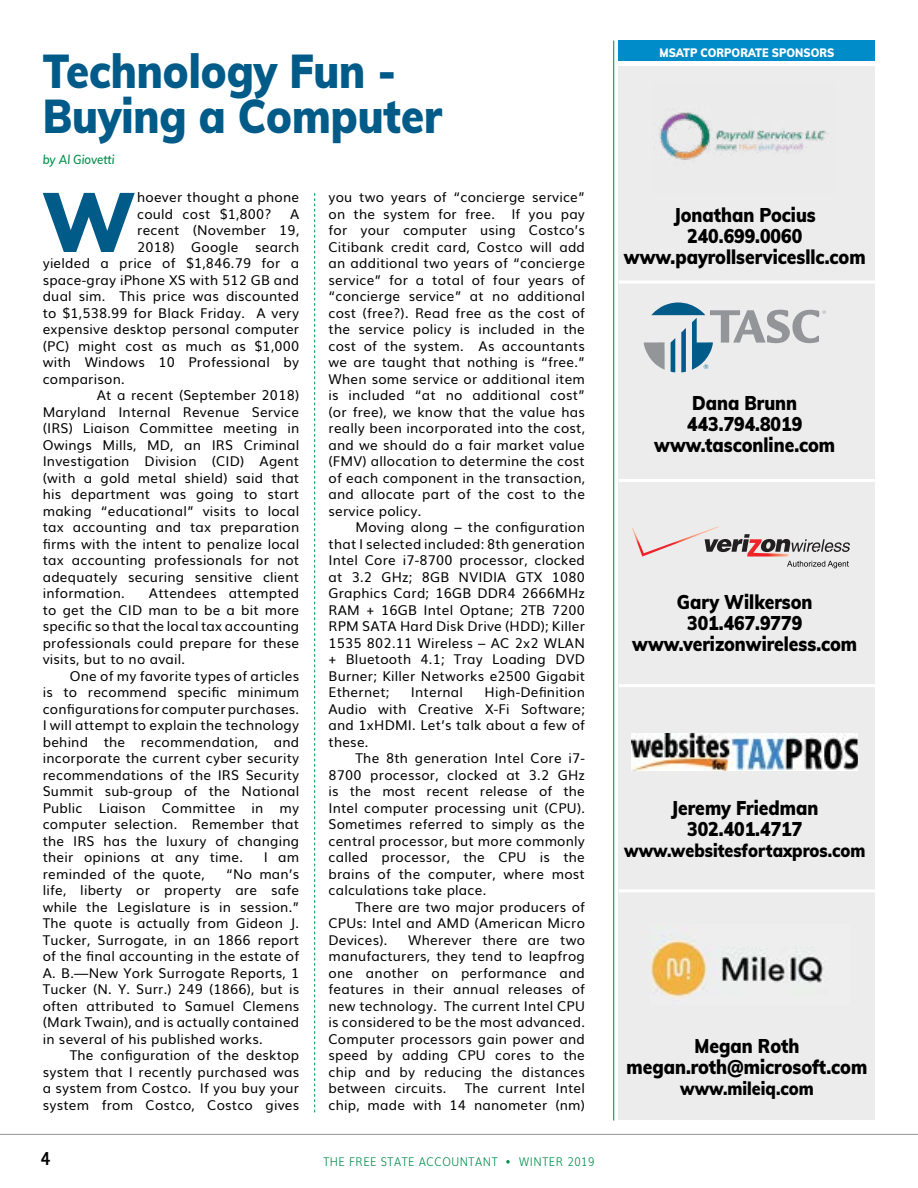
<style>
.page{position:relative;width:918px;height:1188px;background:#fff}
.page>*{position:absolute;margin:0;border:0;box-sizing:border-box;transform-origin:0 0}
.t1{font:900 82.95px "Muli";color:#005b89}
.t2{font:900 46.5px/45px "Muli";color:#005b89;scale:.9 1}
.t3{font:900 19.5px/21px "Muli";color:#000;text-align:center;scale:.9 1}
.t4{font:900 18px "Muli";color:#000;scale:.9 1}
.t5{font:700 18px "Muli";color:#000;scale:.9 1}
.t6{font:13.5px/16.5px "Muli";letter-spacing:.015em;color:#000;text-align:justify}
.t7{font:italic 600 12.75px "Muli";color:#008e4c;scale:.9 1}
.t8{font:300 12px "Muli";letter-spacing:.05em;color:#008e4c;scale:.9 1}
.t9{font:900 12px "Muli";color:#fff;scale:.9 1}
.t10{font:300 6.3px "Swiss 721 BT";color:#005b89}
.t11{font:300 5.1px "Swiss 721 BT";color:#939598}
</style>
<div class="page">
<hr style="left:0;top:1134px;width:918px;height:1px;background:#939598">
<hr style="left:613px;top:40px;width:1px;height:1080px;background:#008e4c">
<svg style="left:314px;top:193px;width:1px;height:919px"></svg>
<div style="left:619px;top:66px;width:256px;height:1053px;background:#ececed"></div>
<img style="left:632px;top:734px;width:226px;height:37px">
<svg style="left:644px;top:302px;width:176px;height:70px"></svg>
<svg style="left:632px;top:527px;width:218px;height:41px"></svg>
<hr style="left:619px;top:280px;width:256px;height:4px;background:#fff">
<hr style="left:619px;top:479px;width:256px;height:3px;background:#fff">
<hr style="left:619px;top:684px;width:256px;height:3px;background:#fff">
<hr style="left:619px;top:889px;width:256px;height:3px;background:#fff">
<div style="left:619px;top:40px;width:256px;height:21px;background:#008cc9"></div>
<img style="left:650px;top:935px;width:176px;height:63px">
<img style="left:659px;top:112px;width:169px;height:48px">
<h2 class="t2" style="left:43px;top:47px;width:445px">Technology Fun -<br>Buying a Computer</h2>
<p class="t7" style="left:43px;top:150px;width:81px">by Al Giovetti</p>
<h1 class="t1" style="left:42px;top:161px;width:95px">W</h1>
<p class="t6" style="left:137px;top:188px;width:164px">hoever thought a phone could cost $1,800?</p>
<p class="t6" style="left:329px;top:188px;width:258px">you two years of “concierge service” on the system for free. If you pay for your computer using Costco’s Citibank credit card, Costco will add an additional two years of “concierge service” for a total of four years of “concierge service” at no additional cost (free?). Read free as the cost of the service policy is included in the cost of the system. As accountants we are taught that nothing is “free.” When some service or additional item is included “at no additional cost” (or free), we know that the value has really been incorporated into the cost, and we should do a fair market value (FMV) allocation to determine the cost of each component in the transaction, and allocate part of the cost to the service policy.</p>
<p class="t6" style="left:329px;top:518px;width:258px;text-indent:27px">Moving along – the configuration that I selected included: 8th generation Intel Core i7-8700 processor, clocked at 3.2 GHz; 8GB NVIDIA GTX 1080<br>Graphics Card; 16GB DDR4 2666MHz RAM + 16GB Intel Optane; 2TB 7200<br>RPM SATA Hard Disk Drive (HDD); Killer 1535 802.11 Wireless – AC 2x2 WLAN + Bluetooth 4.1; Tray Loading DVD Burner; Killer Networks e2500 Gigabit Ethernet;</p>
<p class="t6" style="left:290px;top:205px;width:11px">A</p>
<p class="t6" style="left:137px;top:221px;width:164px">recent (November 19,</p>
<p class="t6" style="left:137px;top:238px;width:164px">2018) Google search</p>
<p class="t6" style="left:43px;top:254px;width:258px">yielded a price of $1,846.79 for a</p>
<p class="t6" style="left:43px;top:271px;width:258px">space-gray iPhone XS with 512 GB and</p>
<p class="t6" style="left:43px;top:287px;width:258px">dual sim. This price was discounted</p>
<p class="t6" style="left:43px;top:304px;width:258px">to $1,538.99 for Black Friday. A very</p>
<p class="t6" style="left:43px;top:320px;width:258px">expensive desktop personal computer</p>
<p class="t6" style="left:43px;top:337px;width:258px">(PC) might cost as much as $1,000</p>
<p class="t6" style="left:43px;top:353px;width:258px">with Windows 10 Professional by</p>
<p class="t6" style="left:43px;top:370px;width:83px">comparison.</p>
<p class="t6" style="left:97px;top:386px;width:204px">At a recent (September 2018)</p>
<p class="t6" style="left:43px;top:403px;width:258px">Maryland Internal Revenue Service</p>
<p class="t6" style="left:43px;top:419px;width:258px">(IRS) Liaison Committee meeting in</p>
<p class="t6" style="left:43px;top:436px;width:258px">Owings Mills, MD, an IRS Criminal</p>
<p class="t6" style="left:43px;top:452px;width:258px">Investigation Division (CID) Agent</p>
<p class="t6" style="left:43px;top:469px;width:258px">(with a gold metal shield) said that</p>
<p class="t6" style="left:43px;top:485px;width:258px">his department was going to start</p>
<p class="t6" style="left:43px;top:502px;width:258px">making “educational” visits to local</p>
<p class="t6" style="left:43px;top:518px;width:258px">tax accounting and tax preparation</p>
<p class="t6" style="left:43px;top:535px;width:258px">firms with the intent to penalize local</p>
<p class="t6" style="left:43px;top:551px;width:258px">tax accounting professionals for not</p>
<p class="t6" style="left:43px;top:568px;width:258px">adequately securing sensitive client</p>
<p class="t6" style="left:43px;top:584px;width:84px">information.</p>
<p class="t6" style="left:43px;top:584px;width:258px;text-indent:106px">Attendees attempted to get the CID man to be a bit more specific so that the local tax accounting professionals could prepare for these visits, but to no avail.</p>
<p class="t6" style="left:43px;top:667px;width:258px;text-indent:27px">One of my favorite types of articles is to recommend specific minimum configurations for computer purchases.<br>I will attempt to explain the technology behind the recommendation, and incorporate the current cyber security recommendations of the IRS Security Summit sub-group of the National Public Liaison Committee in my computer selection. Remember that the IRS has the luxury of changing their opinions at any time.</p>
<p class="t6" style="left:329px;top:683px;width:258px;text-indent:156px">High-Definition Audio with Creative X-Fi Software; and 1xHDMI. Let’s talk about a few of these.</p>
<p class="t6" style="left:329px;top:749px;width:258px;text-indent:27px">The 8th generation Intel Core i7- 8700 processor, clocked at 3.2 GHz is the most recent release of the Intel computer processing unit (CPU).<br>Sometimes referred to simply as the central processor, but more commonly called processor, the CPU is the brains of the computer, where most calculations take place.</p>
<p class="t6" style="left:329px;top:898px;width:258px;text-indent:27px">There are two major producers of CPUs: Intel and AMD (American Micro Devices).</p>
<p class="t6" style="left:411px;top:683px;width:54px">Internal</p>
<p class="t6" style="left:264px;top:848px;width:37px">I am</p>
<p class="t6" style="left:43px;top:865px;width:163px">reminded of the quote,</p>
<p class="t6" style="left:43px;top:865px;width:258px;text-indent:183px">“No man’s life, liberty or property are safe while the Legislature is in session.” The quote is actually from Gideon J.<br>Tucker, Surrogate, in an 1866 report of the final accounting in the estate of A. B.—New York Surrogate Reports, 1<br>Tucker (N. Y. Surr.) 249 (1866), but is often attributed to Samuel Clemens (Mark Twain), and is actually contained in several of his published works.</p>
<p class="t6" style="left:43px;top:1046px;width:258px;text-indent:27px">The configuration of the desktop system that I recently purchased was a system from Costco. If you buy your system from Costco, Costco gives</p>
<p class="t6" style="left:329px;top:930px;width:258px;text-indent:80px">Wherever there are two manufacturers, they tend to leapfrog one another on performance and features in their annual releases of new technology. The current Intel CPU is considered to be the most advanced.<br>Computer processors gain power and speed by adding CPU cores to the chip and by reducing the distances between circuits.</p>
<p class="t6" style="left:329px;top:1079px;width:258px;text-align:right">The current Intel<br>chip, made with 14 nanometer (nm)</p>
<h3 class="t5" style="left:40px;top:1144px;width:13px">4</h3>
<p class="t8" style="left:323px;top:1152px;width:303px">THE FREE STATE ACCOUNTANT • WINTER 2019</p>
<p class="t9" style="left:660px;top:44px;width:196px">MSATP CORPORATE SPONSORS</p>
<h3 class="t3" style="left:624px;top:203px;width:270px">Jonathan Pocius<br>240.699.0060 www.payrollservicesllc.com</h3>
<p class="t11" style="left:822px;top:309px;width:6px">®</p>
<p class="t10" style="left:704px;top:363px;width:7px">®</p>
<h3 class="t3" style="left:654px;top:391px;width:203px">Dana Brunn<br>443.794.8019 www.tasconline.com</h3>
<h3 class="t3" style="left:632px;top:591px;width:251px">Gary Wilkerson<br>301.467.9779 www.verizonwireless.com</h3>
<h3 class="t3" style="left:671px;top:797px;width:165px">Jeremy Friedman<br>302.401.4717</h3>
<h3 class="t4" style="left:624px;top:838px;width:270px">www.websitesfortaxpros.com</h3>
<h3 class="t3" style="left:627px;top:1034px;width:269px">Megan Roth megan.roth@microsoft.com</h3>
<h3 class="t4" style="left:680px;top:1075px;width:150px">www.mileiq.com</h3>
</div>
